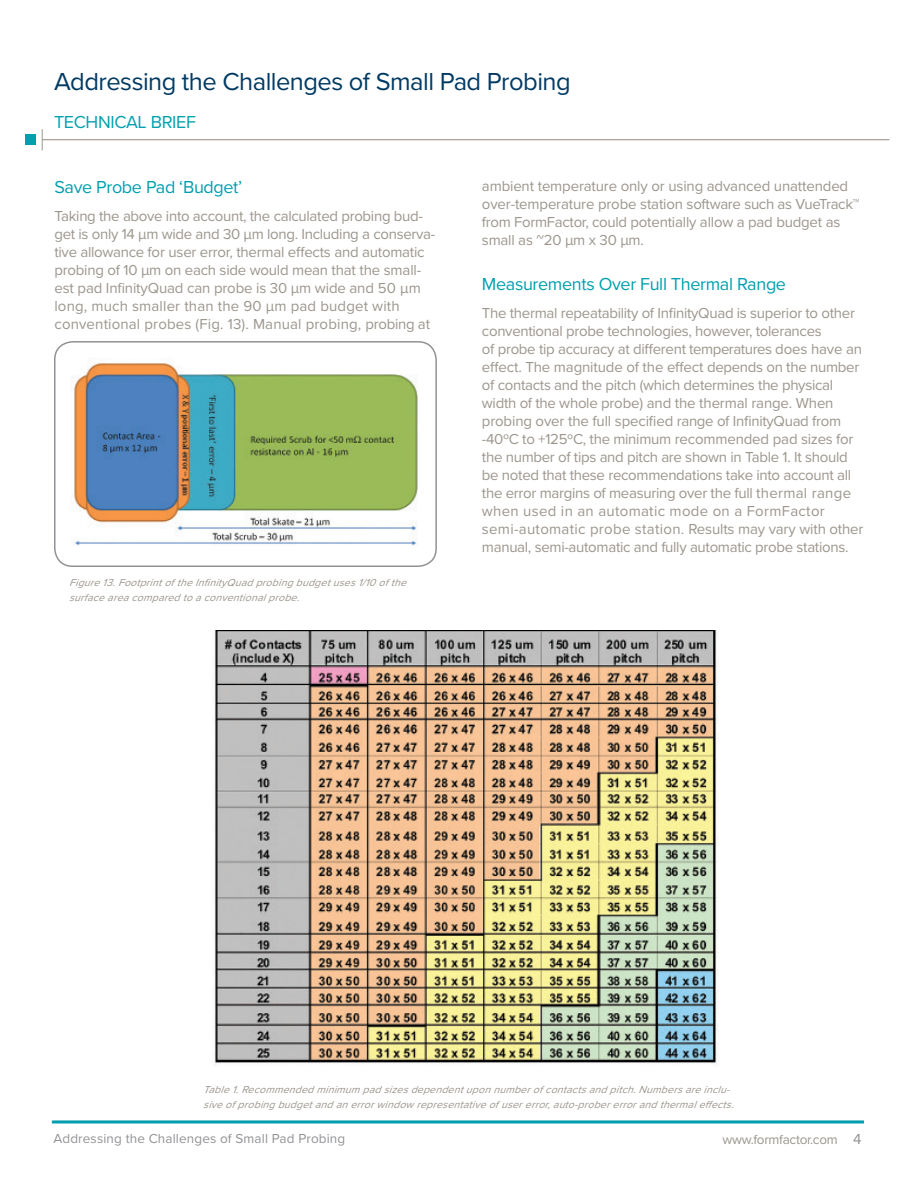
<style>
.page{position:relative;width:918px;height:1188px;background:#fff}
.page>*{position:absolute;margin:0;border:0;box-sizing:border-box;transform-origin:0 0}
.t1{font:25.5px "Proxima Nova";letter-spacing:-.02em;color:#003a63}
.t2{font:18px "Proxima Nova";letter-spacing:-.02em;color:#00a0af}
.t3{font:15px/18px "Proxima Nova";letter-spacing:-.02em;color:#9c968d}
.t4{font:15px "Proxima Nova";color:#919295}
.t5{font:13.5px "Proxima Nova";letter-spacing:.01em;color:#919295}
.t6{font:13.5px "Proxima Nova";letter-spacing:-.02em;color:#9c968d}
.t7{font:italic 10.5px/15px "Proxima Nova";color:#9c968d}
</style>
<div class="page">
<div style="left:25px;top:134px;width:11px;height:11px;background:#00a0af"></div>
<svg style="left:42px;top:129px;width:1px;height:21px"></svg>
<hr style="left:42px;top:139px;width:847px;height:1px;background:#9c968d">
<img style="left:74px;top:363px;width:344px;height:183px">
<div style="left:54px;top:341px;width:383px;height:226px;border:2px solid #919295;border-radius:18px"></div>
<svg style="left:52px;top:1120px;width:812px;height:4px;background:#3db5c0"></svg>
<img style="left:214px;top:630px;width:504px;height:434px">
<p class="t1" style="left:54px;top:63px;width:518px">Addressing the Challenges of Small Pad Probing</p>
<p class="t2" style="left:54px;top:108px;width:143px">TECHNICAL BRIEF</p>
<p class="t2" style="left:54px;top:174px;width:189px">Save Probe Pad ‘Budget’</p>
<p class="t3" style="left:54px;top:207px;width:382px">Taking the above into account, the calculated probing bud&shy;get is only 14 µm wide and 30 µm long. Including a conserva&shy;tive allowance for user error, thermal effects and automatic probing of 10 µm on each side would mean that the small&shy;est pad InfinityQuad can probe is 30 µm wide and 50 µm long, much smaller than the 90 µm pad budget with conventional probes (Fig. 13). Manual probing, probing at</p>
<p class="t7" style="left:69px;top:575px;width:344px">Figure13.FootprintoftheInfinityQuadprobingbudgetuses1/10ofthe surfaceareacomparedtoaconventionalprobe.</p>
<p class="t3" style="left:482px;top:176px;width:379px">ambient temperature only or using advanced unattended over-temperature probe station software such as VueTrack™ from FormFactor, could potentially allow a pad budget as small as ~20 µm x 30 µm.</p>
<p class="t2" style="left:482px;top:270px;width:306px">Measurements Over Full Thermal Range</p>
<p class="t3" style="left:482px;top:303px;width:375px">The thermal repeatability of InfinityQuad is superior to other conventional probe technologies, however, tolerances</p>
<p class="t3" style="left:482px;top:339px;width:383px">of probe tip accuracy at different temperatures does have an effect. The magnitude of the effect depends on the number of contacts and the pitch (which determines the physical width of the whole probe) and the thermal range. When probing over the full specified range of InfinityQuad from -40ºC to +125ºC, the minimum recommended pad sizes for the number of tips and pitch are shown in Table 1. It should be noted that these recommendations take into account all the error margins of measuring over the full thermal range when used in an automatic mode on a FormFactor semi-automatic probe station. Results may vary with other manual, semi-automatic and fully automatic probe stations.</p>
<p class="t7" style="left:203px;top:1082px;width:537px">Table1.Recommendedminimumpadsizesdependentuponnumberofcontactsandpitch.Numbersareinclu&shy;siveofprobingbudgetandanerrorwindowrepresentativeofusererror,auto-probererrorandthermaleffects.</p>
<p class="t6" style="left:723px;top:1129px;width:117px">www.formfactor.com</p>
<p class="t4" style="left:853px;top:1128px;width:10px">4</p>
<p class="t5" style="left:53px;top:1128px;width:293px">Addressing the Challenges of Small Pad Probing</p>
<p class="t5" style="left:645px;top:1128px;width:176px">www.cascademicrotech.c m</p>
</div>
